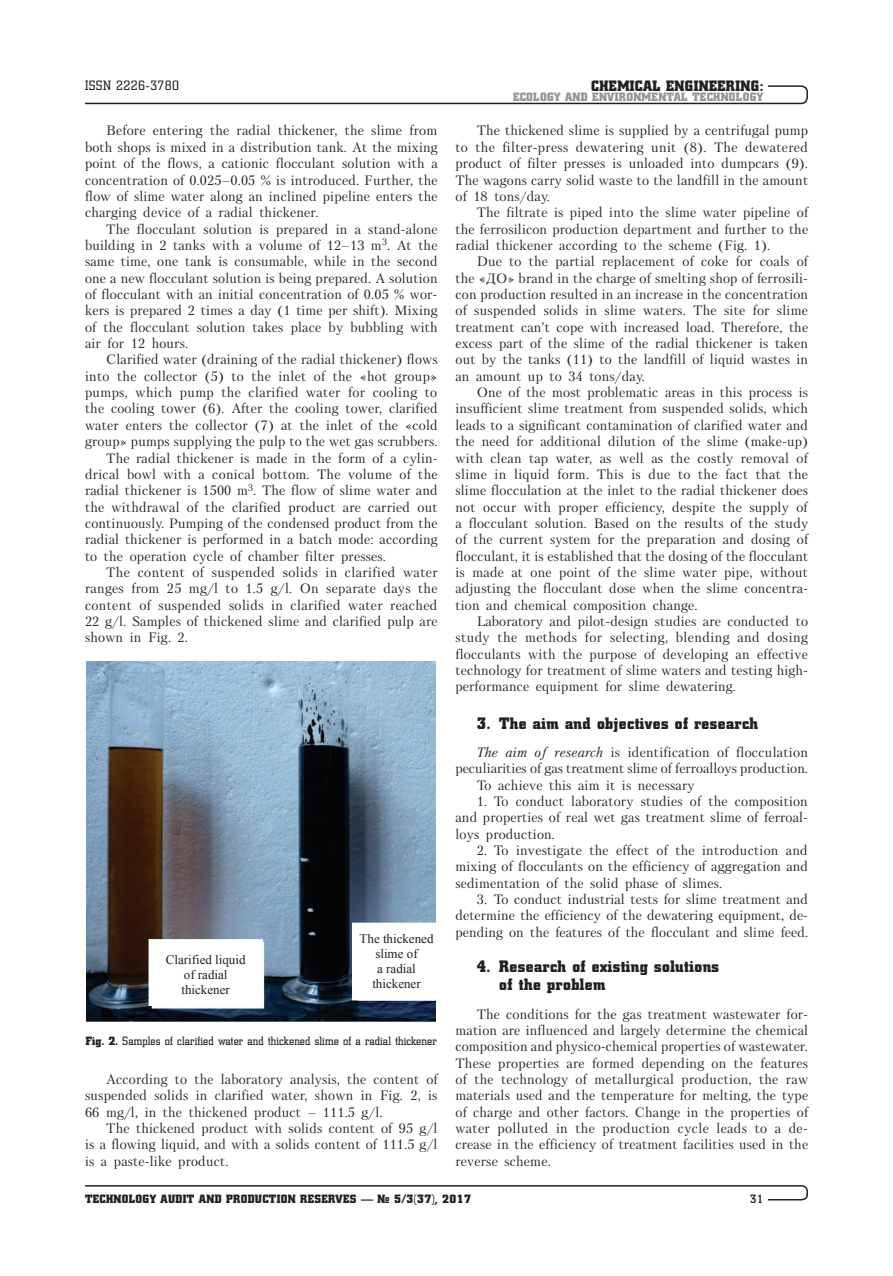
<style>
.page{position:relative;width:893px;height:1276px;background:#fff}
.page>*{position:absolute;margin:0;border:0;box-sizing:border-box;transform-origin:0 0}
.t1{font:16.5px/18.8px "Coliseum Black C";letter-spacing:.025em;color:#231f20}
.t2{font:15px "Coliseum Black C";letter-spacing:.025em;color:#231f20}
.t3{font:13.5px/16.4px "Petersburg C";letter-spacing:.01em;color:#231f20;text-align:justify}
.t4{font:13.5px "Petersburg C";letter-spacing:.03em;color:#231f20}
.t5{font:13.5px "Coliseum C";letter-spacing:.03em;color:#231f20}
.t6{font:13.05px/15px "Times New Roman";color:#231f20;text-align:center}
.t7{font:12px "Coliseum C";letter-spacing:.015em;color:#231f20}
.t8{font:12px "Coliseum Black C";letter-spacing:.025em;color:#231f20}
.t9{font:12px "Coliseum Black C";letter-spacing:.025em;color:#939598}
.t10{font:700 12px "Coliseum C";color:#231f20}
.s1{font-family:"Coliseum Black C"}
.s2{font-style:italic}
</style>
<div class="page">
<svg style="left:85px;top:1185px;width:723px;height:16px"></svg>
<svg style="left:85px;top:85px;width:723px;height:20px"></svg>
<img style="left:87px;top:661px;width:349px;height:360px">
<svg style="left:352px;top:923px;width:84px;height:77px"></svg>
<div style="left:149px;top:939px;width:113px;height:66px;background:#fff"></div>
<div style="left:149px;top:939px;width:113px;height:66px;border:1px solid #fff"></div>
<p class="t5" style="left:85px;top:78px;width:96px">ISSN 2226-3780</p>
<p class="t3" style="left:85px;top:122px;width:354px;text-indent:21px">Before entering the radial thickener, the slime from both shops is mixed in a distribution tank. At the mixing point of the flows, a cationic flocculant solution with a concentration of 0.025–0.05 % is introduced. Further, the flow of slime water along an inclined pipeline enters the charging device of a radial thickener.</p>
<p class="t3" style="left:85px;top:220px;width:354px;text-align:left;text-indent:21px">The flocculant solution is prepared in a stand-alone building in 2 tanks with a volume of 12–13 m<sup>3</sup>. At the same time, one tank is consumable, while in the second one a new flocculant solution is being prepared. A solution of flocculant with an initial concentration of 0.05 % wor&shy;kers is prepared 2 times a day (1 time per shift). Mixing of the flocculant solution takes place by bubbling with air for 12 hours.</p>
<p class="t3" style="left:106px;top:351px;width:333px">Clarified water (draining of the radial thickener) flows</p>
<p class="t3" style="left:85px;top:368px;width:354px">into the collector (5) to the inlet of the «hot group»</p>
<p class="t3" style="left:85px;top:384px;width:354px">pumps, which pump the clarified water for cooling to</p>
<p class="t3" style="left:85px;top:400px;width:354px">the cooling tower (6). After the cooling tower, clarified</p>
<p class="t3" style="left:85px;top:417px;width:354px">water enters the collector (7) at the inlet of the «cold</p>
<p class="t3" style="left:85px;top:433px;width:354px">group» pumps supplying the pulp to the wet gas scrubbers.</p>
<p class="t3" style="left:106px;top:449px;width:333px">The radial thickener is made in the form of a cylin-</p>
<p class="t3" style="left:85px;top:466px;width:354px">drical bowl with a conical bottom. The volume of the</p>
<p class="t3" style="left:85px;top:482px;width:354px">radial thickener is 1500 m<sup>3</sup>. The flow of slime water and</p>
<p class="t3" style="left:85px;top:498px;width:354px">the withdrawal of the clarified product are carried out</p>
<p class="t3" style="left:85px;top:515px;width:354px">continuously. Pumping of the condensed product from the</p>
<p class="t3" style="left:85px;top:531px;width:354px">radial thickener is performed in a batch mode: according</p>
<p class="t3" style="left:85px;top:547px;width:302px">to the operation cycle of chamber filter presses.</p>
<p class="t4" style="left:106px;top:564px;width:333px">The content of suspended solids in clarified water</p>
<p class="t3" style="left:85px;top:580px;width:354px">ranges from 25 mg/l to 1.5 g/l. On separate days the</p>
<p class="t3" style="left:85px;top:596px;width:354px">content of suspended solids in clarified water reached</p>
<p class="t3" style="left:85px;top:613px;width:354px">22 g/l. Samples of thickened slime and clarified pulp are</p>
<p class="t3" style="left:85px;top:629px;width:104px">shown in Fig. 2.</p>
<p class="t6" style="left:166px;top:952px;width:81px">Clarified liquid of radial thickener</p>
<p class="t6" style="left:359px;top:931px;width:76px">The thickened slime of<br>a radial thickener</p>
<p class="t7" style="left:86px;top:1034px;width:352px"><span class="s1">FIG. 2.</span> Samples of clarified water and thickened slime of a radial thickener</p>
<p class="t3" style="left:85px;top:1071px;width:354px;text-indent:21px">According to the laboratory analysis, the content of suspended solids in clarified water, shown in Fig. 2, is 66 mg/l, in the thickened product – 111.5 g/l.</p>
<p class="t3" style="left:85px;top:1120px;width:354px;text-indent:21px">The thickened product with solids content of 95 g/l is a flowing liquid, and with a solids content of 111.5 g/l is a paste-like product.</p>
<p class="t2" style="left:591px;top:77px;width:173px">CHEMICAL ENGINEERING:</p>
<p class="t9" style="left:513px;top:90px;width:252px">ECOLOGY AND ENVIRONMENTAL TECHNOLOGY</p>
<p class="t3" style="left:455px;top:122px;width:354px;text-indent:21px">The thickened slime is supplied by a centrifugal pump to the filter-press dewatering unit (8). The dewatered product of filter presses is unloaded into dumpcars (9).<br>The wagons carry solid waste to the landfill in the amount of 18 tons/day.</p>
<p class="t3" style="left:455px;top:204px;width:354px;text-indent:21px">The filtrate is piped into the slime water pipeline of the ferrosilicon production department and further to the radial thickener according to the scheme (Fig. 1).</p>
<p class="t3" style="left:455px;top:253px;width:354px;text-indent:21px">Due to the partial replacement of coke for coals of the «ДО» brand in the charge of smelting shop of ferrosili&shy;con production resulted in an increase in the concentration of suspended solids in slime waters. The site for slime treatment can’t cope with increased load. Therefore, the excess part of the slime of the radial thickener is taken out by the tanks (11) to the landfill of liquid wastes in an amount up to 34 tons/day.</p>
<p class="t3" style="left:455px;top:384px;width:354px;text-indent:21px">One of the most problematic areas in this process is insufficient slime treatment from suspended solids, which leads to a significant contamination of clarified water and the need for additional dilution of the slime (make-up) with clean tap water, as well as the costly removal of slime in liquid form. This is due to the fact that the slime flocculation at the inlet to the radial thickener does not occur with proper efficiency, despite the supply of a flocculant solution. Based on the results of the study of the current system for the preparation and dosing of flocculant, it is established that the dosing of the flocculant is made at one point of the slime water pipe, without adjusting the flocculant dose when the slime concentra&shy;tion and chemical composition change.</p>
<p class="t3" style="left:455px;top:613px;width:354px;text-indent:21px">Laboratory and pilot-design studies are conducted to study the methods for selecting, blending and dosing flocculants with the purpose of developing an effective technology for treatment of slime waters and testing high&shy;performance equipment for slime dewatering.</p>
<p class="t1" style="left:477px;top:714px;width:283px">3. THE AIM AND OBJECTIVES OF RESEARCH</p>
<p class="t3" style="left:477px;top:744px;width:333px"><span class="s2">The aim of research</span> is identification of flocculation</p>
<p class="t3" style="left:455px;top:760px;width:354px">peculiarities of gas treatment slime of ferroalloys production.</p>
<p class="t3" style="left:477px;top:776px;width:219px">To achieve this aim it is necessary</p>
<p class="t3" style="left:455px;top:793px;width:354px;text-indent:21px">1. To conduct laboratory studies of the composition and properties of real wet gas treatment slime of ferroal&shy;loys production.</p>
<p class="t3" style="left:455px;top:842px;width:354px;text-indent:21px">2. To investigate the effect of the introduction and mixing of flocculants on the efficiency of aggregation and sedimentation of the solid phase of slimes.</p>
<p class="t3" style="left:455px;top:891px;width:354px;text-indent:21px">3. To conduct industrial tests for slime treatment and determine the efficiency of the dewatering equipment, de&shy;pending on the features of the flocculant and slime feed.</p>
<p class="t1" style="left:499px;top:956px;width:221px;text-indent:-23px">4. RESEARCH OF EXISTING SOLUTIONS<br>OF THE PROBLEM</p>
<p class="t3" style="left:455px;top:1005px;width:354px;text-indent:21px">The conditions for the gas treatment wastewater for&shy;mation are influenced and largely determine the chemical composition and physico-chemical properties of wastewater.<br>These properties are formed depending on the features of the technology of metallurgical production, the raw materials used and the temperature for melting, the type of charge and other factors. Change in the properties of water polluted in the production cycle leads to a de&shy;crease in the efficiency of treatment facilities used in the reverse scheme.</p>
<p class="t8" style="left:85px;top:1191px;width:387px">TECHNOLOGY AUDIT AND PRODUCTION RESERVES — № 5/3(37), 2017</p>
<p class="t10" style="left:750px;top:1191px;width:14px">31</p>
</div>
